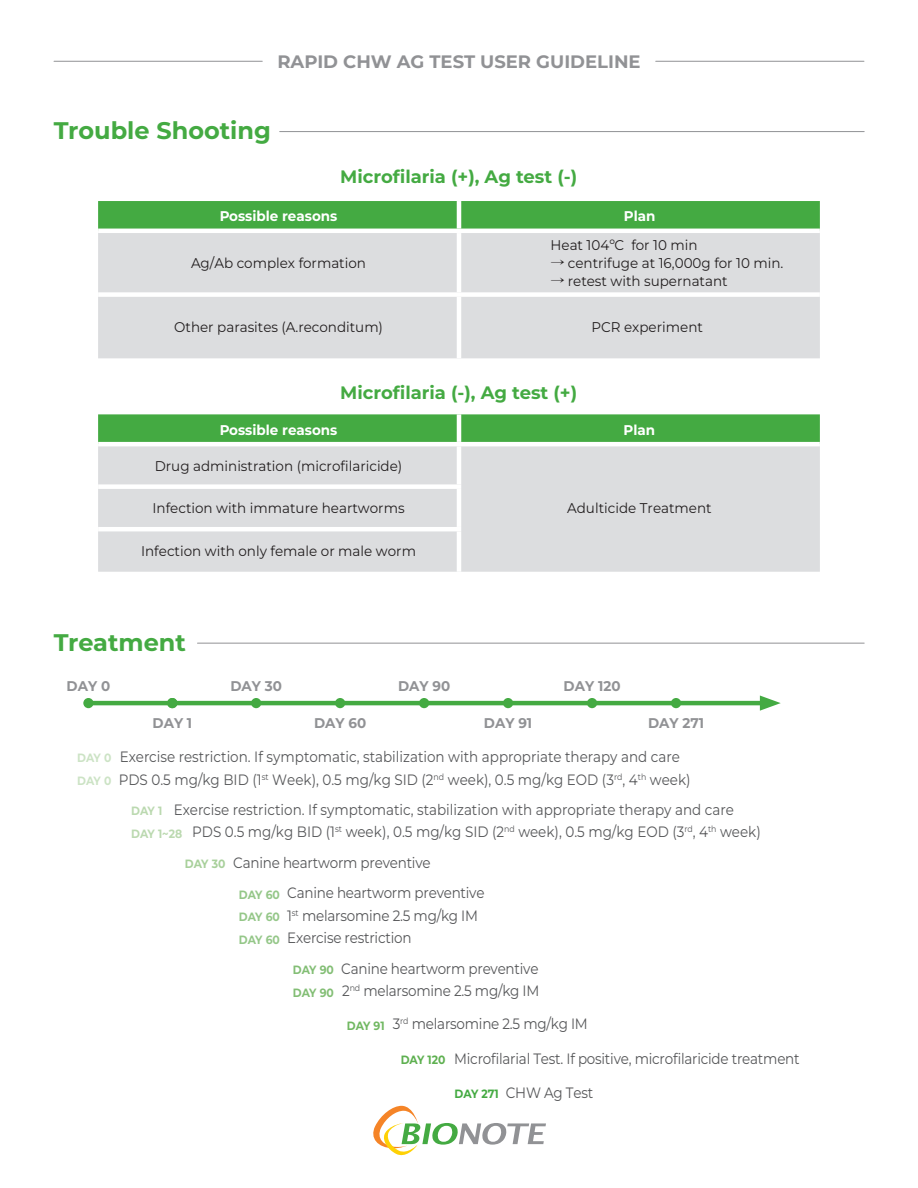
<style>
.page{position:relative;width:918px;height:1188px;background:#fff}
.page>*{position:absolute;margin:0;border:0;box-sizing:border-box;transform-origin:0 0}
.t1{font:700 24px "Montserrat";color:#44aa42}
.t2{font:700 18px "Montserrat";color:#44aa42}
.t3{font:700 18px "Montserrat";color:#919295}
.t4{font:15px/23.1px "Montserrat";letter-spacing:-.01em;color:#57585a;scale:.9 1}
.t5{font:14.1px "Montserrat";color:#231f20;scale:.96 1}
.t6{font:700 14.1px "Montserrat";color:#919295;scale:.96 1}
.t7{font:700 14.1px "Montserrat";color:#fff;scale:.96 1}
.t8{font:700 12px "Montserrat";color:#cce3c5;scale:.9 1}
.s1{font-family:"Adobe Gothic Std";font-weight:700;font-size:15px}
.s2{font-weight:700;font-size:12px;color:#cce3c5}
.s3{font-weight:700;font-size:12px;color:#bbd9b0}
.s4{font-weight:700;font-size:12px;color:#a8d09b}
.s5{font-weight:700;font-size:12px;color:#95c789}
.s6{font-weight:700;font-size:12px;color:#83be75}
.s7{font-weight:700;font-size:12px;color:#71b862}
.s8{font-weight:700;font-size:12px;color:#5eb050}
.s9{font-weight:700;font-size:12px;color:#44aa42}
</style>
<div class="page">
<svg style="left:373px;top:1106px;width:173px;height:50px"></svg>
<div style="left:98px;top:201px;width:722px;height:28px;background:#44aa42"></div>
<div style="left:98px;top:233px;width:722px;height:125px;background:#dcdddf"></div>
<hr style="left:457px;top:201px;width:4px;height:28px;background:#fff">
<hr style="left:457px;top:233px;width:4px;height:59px;background:#fff">
<div style="left:98px;top:292px;width:361px;height:5px;background:#fff"></div>
<div style="left:459px;top:292px;width:361px;height:5px;background:#fff"></div>
<hr style="left:457px;top:297px;width:4px;height:61px;background:#fff">
<svg style="left:98px;top:414px;width:722px;height:28px;background:#47ab45"></svg>
<div style="left:98px;top:446px;width:722px;height:126px;background:#dcdddf"></div>
<hr style="left:457px;top:414px;width:4px;height:28px;background:#fff">
<hr style="left:457px;top:446px;width:4px;height:38px;background:#fff">
<div style="left:98px;top:484px;width:363px;height:5px;background:#fff"></div>
<hr style="left:457px;top:489px;width:4px;height:38px;background:#fff">
<hr style="left:98px;top:527px;width:363px;height:4px;background:#fff">
<hr style="left:457px;top:531px;width:4px;height:41px;background:#fff">
<hr style="left:88px;top:701px;width:680px;height:4px;background:#44aa42">
<svg style="left:760px;top:696px;width:21px;height:15px"></svg>
<div style="left:167px;top:698px;width:11px;height:10px;background:#4eae4c;border-radius:50%"></div>
<div style="left:83px;top:698px;width:11px;height:10px;background:#44aa42;border-radius:50%"></div>
<div style="left:251px;top:698px;width:10px;height:10px;background:#44aa42;border-radius:50%"></div>
<div style="left:167px;top:698px;width:10px;height:10px;background:#44aa42;border-radius:50%"></div>
<div style="left:335px;top:698px;width:10px;height:10px;background:#44aa42;border-radius:50%"></div>
<div style="left:419px;top:698px;width:10px;height:10px;background:#44aa42;border-radius:50%"></div>
<div style="left:503px;top:698px;width:10px;height:10px;background:#44aa42;border-radius:50%"></div>
<div style="left:587px;top:698px;width:10px;height:10px;background:#44aa42;border-radius:50%"></div>
<div style="left:671px;top:698px;width:10px;height:10px;background:#44aa42;border-radius:50%"></div>
<hr style="left:280px;top:131px;width:584px;height:1px;background:#919295">
<hr style="left:197px;top:643px;width:667px;height:1px;background:#919295">
<hr style="left:656px;top:61px;width:208px;height:1px;background:#919295">
<hr style="left:54px;top:61px;width:208px;height:1px;background:#919295">
<p class="t3" style="left:277px;top:50px;width:365px">RAPID CHW AG TEST USER GUIDELINE</p>
<h1 class="t1" style="left:54px;top:115px;width:219px">Trouble Shooting</h1>
<p class="t2" style="left:340px;top:165px;width:239px">Microfilaria (+), Ag test (-)</p>
<p class="t7" style="left:220px;top:207px;width:124px">Possible reasons</p>
<p class="t7" style="left:624px;top:207px;width:34px">Plan</p>
<p class="t5" style="left:191px;top:253px;width:184px">Ag/Ab complex formation</p>
<p class="t5" style="left:551px;top:235px;width:155px">Heat 104ºC for 10 min</p>
<p class="t5" style="left:551px;top:253px;width:244px"><span class="s1">→</span> centrifuge at 16,000g for 10 min.</p>
<p class="t5" style="left:551px;top:271px;width:186px"><span class="s1">→</span> retest with supernatant</p>
<p class="t5" style="left:174px;top:317px;width:219px">Other parasites (A.reconditum)</p>
<p class="t5" style="left:591px;top:317px;width:118px">PCR experiment</p>
<p class="t2" style="left:340px;top:380px;width:239px">Microfilaria (-), Ag test (+)</p>
<p class="t7" style="left:220px;top:420px;width:124px">Possible reasons</p>
<p class="t7" style="left:624px;top:420px;width:34px">Plan</p>
<p class="t5" style="left:155px;top:456px;width:259px">Drug administration (microfilaricide)</p>
<p class="t5" style="left:153px;top:499px;width:264px">Infection with immature heartworms</p>
<p class="t5" style="left:567px;top:499px;width:152px">Adulticide Treatment</p>
<p class="t5" style="left:141px;top:541px;width:288px">Infection with only female or male worm</p>
<h1 class="t1" style="left:54px;top:626px;width:134px">Treatment</h1>
<p class="t6" style="left:67px;top:676px;width:47px">DAY 0</p>
<p class="t6" style="left:230px;top:676px;width:55px">DAY 30</p>
<p class="t6" style="left:398px;top:676px;width:56px">DAY 90</p>
<p class="t6" style="left:564px;top:676px;width:61px">DAY 120</p>
<p class="t6" style="left:153px;top:713px;width:43px">DAY 1</p>
<p class="t6" style="left:314px;top:713px;width:56px">DAY 60</p>
<p class="t6" style="left:484px;top:713px;width:52px">DAY 91</p>
<p class="t6" style="left:648px;top:713px;width:60px">DAY 271</p>
<p class="t4" style="left:119px;top:744px;width:637px;text-indent:-42px"><span class="s2">DAY 0</span> Exercise restriction. If symptomatic, stabilization with appropriate therapy and care<br>PDS 0.5 mg/kg BID (1<sup>st</sup> Week), 0.5 mg/kg SID (2<sup>nd</sup> week), 0.5 mg/kg EOD (3<sup>rd</sup>, 4<sup>th</sup> week)</p>
<p class="t4" style="left:131px;top:797px;width:671px"><span class="s3">DAY 1</span> Exercise restriction. If symptomatic, stabilization with appropriate therapy and care</p>
<p class="t4" style="left:239px;top:847px;width:275px;line-height:30.5px;text-indent:-54px"><span class="s4">DAY 30</span> Canine heartworm preventive<br><span class="s5">DAY 60</span> Canine heartworm preventive</p>
<p class="t8" style="left:77px;top:772px;width:40px">DAY 0</p>
<p class="t4" style="left:131px;top:820px;width:701px"><span class="s3">DAY 1~28</span> PDS 0.5 mg/kg BID (1<sup>st</sup> week), 0.5 mg/kg SID (2<sup>nd</sup> week), 0.5 mg/kg EOD (3<sup>rd</sup>, 4<sup>th</sup> week)</p>
<p class="t4" style="left:239px;top:904px;width:267px"><span class="s5">DAY 60</span> 1<sup>st</sup> melarsomine 2.5 mg/kg IM</p>
<p class="t4" style="left:239px;top:926px;width:193px"><span class="s5">DAY 60</span> Exercise restriction</p>
<p class="t4" style="left:293px;top:956px;width:275px"><span class="s6">DAY 90</span> Canine heartworm preventive</p>
<p class="t4" style="left:347px;top:1012px;width:269px"><span class="s7">DAY 91</span> 3<sup>rd</sup> melarsomine 2.5 mg/kg IM</p>
<p class="t4" style="left:401px;top:1047px;width:445px"><span class="s8">DAY 120</span> Microfilarial Test. If positive, microfilaricide treatment</p>
<p class="t4" style="left:455px;top:1080px;width:156px"><span class="s9">DAY 271</span> CHW Ag Test</p>
<p class="t4" style="left:293px;top:979px;width:276px"><span class="s6">DAY 90</span> 2<sup>nd</sup> melarsomine 2.5 mg/kg IM</p>
</div>
